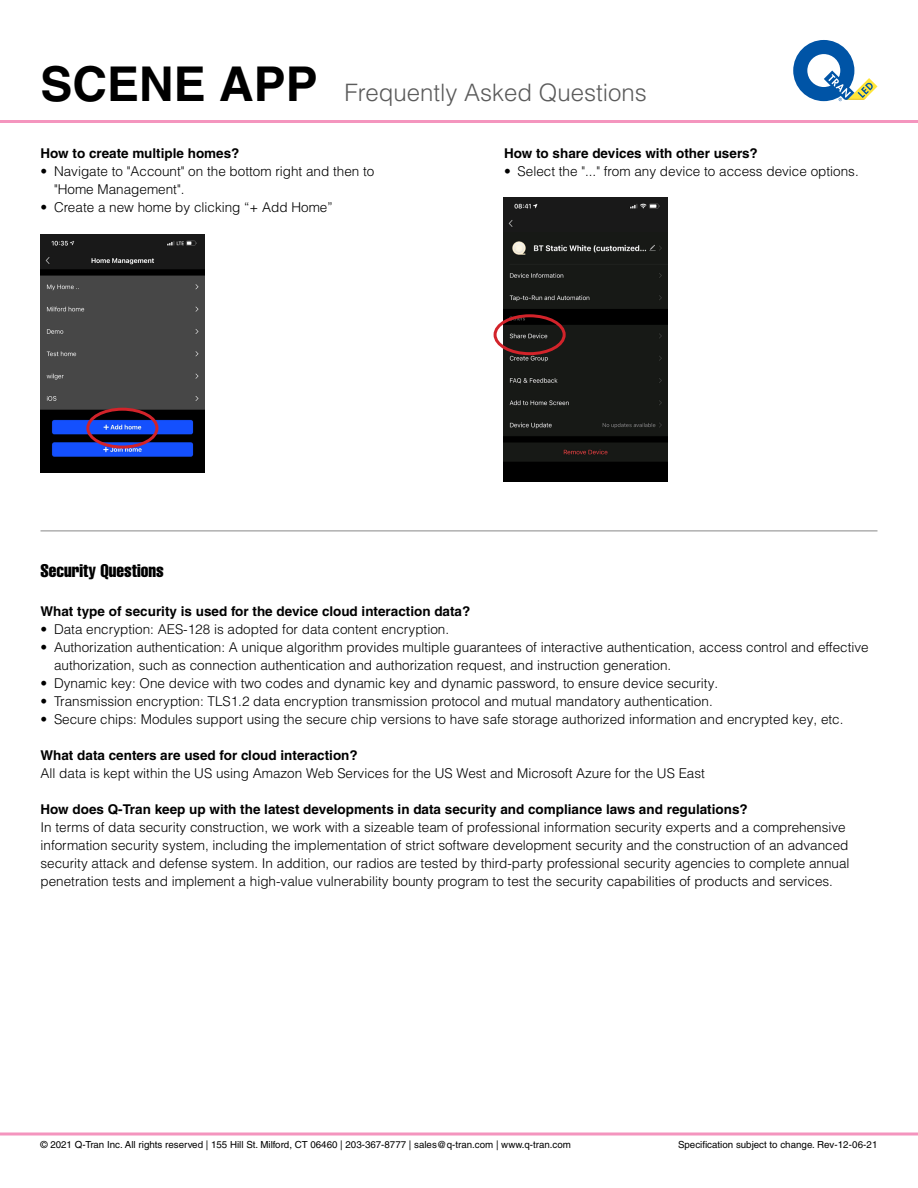
<style>
.page{position:relative;width:918px;height:1188px;background:#fff}
.page>*{position:absolute;margin:0;border:0;box-sizing:border-box;transform-origin:0 0}
.t1{font:300 24px "Helvetica LT Pro";color:#5b5b5b}
.t2{font:extra-condensed 18px "Helvetica LT Pro";color:#000}
.t3{font:300 13.5px/18px "Helvetica LT Pro";color:#000}
.t4{font:700 13.5px "Helvetica LT Pro";color:#000}
.t5{font:9.75px "Helvetica LT Pro";color:#000}
.s1{font-weight:700;font-size:48px;color:#000}
</style>
<div class="page">
<svg style="left:0;top:1132px;width:918px;height:4px;background:#f6afce"></svg>
<svg style="left:793px;top:40px;width:85px;height:61px"></svg>
<hr style="left:0;top:120px;width:918px;height:3px;background:#f495be">
<img style="left:504px;top:198px;width:164px;height:284px">
<div style="left:494px;top:314px;width:72px;height:41px;border:3px solid #d2232a;border-radius:50%"></div>
<img style="left:41px;top:235px;width:163px;height:237px">
<div style="left:86px;top:408px;width:72px;height:41px;border:3px solid #d2232a;border-radius:50%"></div>
<hr style="left:40px;top:531px;width:838px;height:1px;background:#888">
<h1 class="t1" style="left:40px;top:78px;width:608px"><span class="s1">SCENE APP</span> Frequently Asked Questions</h1>
<p class="t4" style="left:40px;top:145px;width:201px">How to create multiple homes?</p>
<p class="t3" style="left:54px;top:162px;width:322px;text-indent:-14px">• Navigate to "Account" on the bottom right and then to "Home Management".</p>
<p class="t3" style="left:40px;top:198px;width:294px">• Create a new home by clicking “+ Add Home”</p>
<p class="t4" style="left:504px;top:145px;width:255px">How to share devices with other users?</p>
<p class="t3" style="left:504px;top:162px;width:356px">• Select the "..." from any device to access device options.</p>
<h2 class="t2" style="left:40px;top:559px;width:125px">Security Questions</h2>
<p class="t4" style="left:40px;top:603px;width:431px">What type of security is used for the device cloud interaction data?</p>
<p class="t3" style="left:40px;top:621px;width:410px">• Data encryption: AES-128 is adopted for data content encryption.</p>
<p class="t3" style="left:54px;top:639px;width:816px;text-indent:-14px">• Authorization authentication: A unique algorithm provides multiple guarantees of interactive authentication, access control and effective authorization, such as connection authentication and authorization request, and instruction generation.</p>
<p class="t3" style="left:40px;top:674px;width:679px">• Dynamic key: One device with two codes and dynamic key and dynamic password, to ensure device security.</p>
<p class="t3" style="left:40px;top:692px;width:674px">• Transmission encryption: TLS1.2 data encryption transmission protocol and mutual mandatory authentication.</p>
<p class="t3" style="left:40px;top:710px;width:805px">• Secure chips: Modules support using the secure chip versions to have safe storage authorized information and encrypted key, etc.</p>
<p class="t4" style="left:40px;top:747px;width:319px">What data centers are used for cloud interaction?</p>
<p class="t3" style="left:40px;top:764px;width:666px">All data is kept within the US using Amazon Web Services for the US West and Microsoft Azure for the US East</p>
<p class="t4" style="left:40px;top:801px;width:709px">How does Q-Tran keep up with the latest developments in data security and compliance laws and regulations?</p>
<p class="t3" style="left:40px;top:818px;width:811px">In terms of data security construction, we work with a sizeable team of professional information security experts and a comprehensive information security system, including the implementation of strict software development security and the construction of an advanced security attack and defense system. In addition, our radios are tested by third-party professional security agencies to complete annual penetration tests and implement a high-value vulnerability bounty program to test the security capabilities of products and services.</p>
<p class="t5" style="left:40px;top:1138px;width:532px">© 2021 Q-Tran Inc. All rights reserved | 155 Hill St. Milford, CT 06460 | 203-367-8777 | sales@q-tran.com | www.q-tran.com</p>
<p class="t5" style="left:678px;top:1138px;width:201px">Specification subject to change. Rev-12-06-21</p>
</div>
